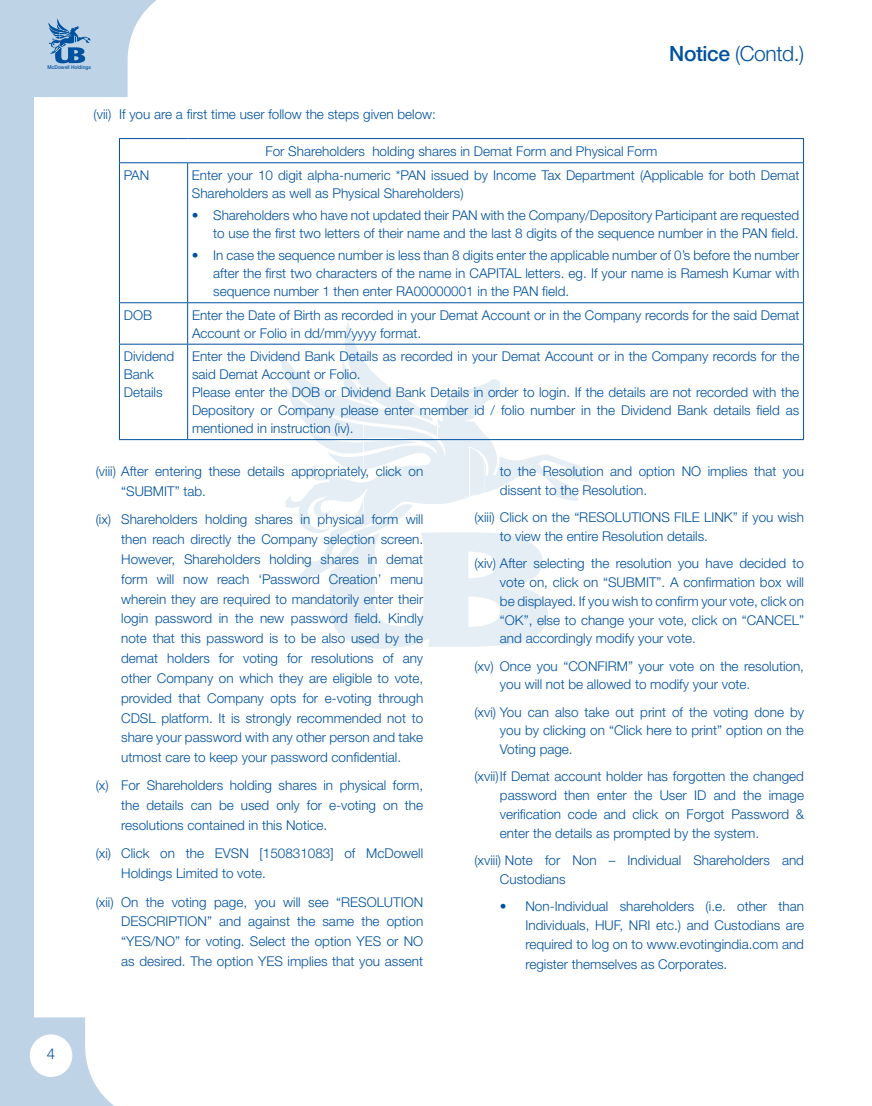
<style>
.page{position:relative;width:872px;height:1106px;background:#fff}
.page>*{position:absolute;margin:0;border:0;box-sizing:border-box;transform-origin:0 0}
.t1{font:300 21px "Helvetica Neue";letter-spacing:-.02em;color:#00519e}
.t2{font:300 15px "Helvetica Neue";color:#00519e}
.t3{font:300 13.5px/19.8px "Helvetica Neue";color:#00519e}
.t4{font:500 5.25px "Helvetica Neue";color:#00519e;scale:.92 1}
.s1{font-weight:500}
</style>
<div class="page">
<div style="left:0;top:0;width:34px;height:1106px;background:#bfd3e7"></div>
<svg style="left:29px;top:1017px;width:85px;height:89px"></svg>
<div style="left:30px;top:1034px;width:42px;height:42px;background:#fff;border-radius:50%"></div>
<svg style="left:281px;top:322px;width:308px;height:327px"></svg>
<svg style="left:34px;top:0;width:122px;height:97px"></svg>
<svg style="left:119px;top:139px;width:1px;height:23px"></svg>
<hr style="left:119px;top:138px;width:69px;height:1px;background:#00519e">
<hr style="left:188px;top:138px;width:616px;height:1px;background:#00519e">
<svg style="left:803px;top:139px;width:1px;height:23px"></svg>
<hr style="left:119px;top:163px;width:1px;height:139px;background:#00519e">
<hr style="left:119px;top:303px;width:1px;height:41px;background:#00519e">
<hr style="left:119px;top:162px;width:69px;height:1px;background:#00519e">
<hr style="left:188px;top:162px;width:616px;height:1px;background:#00519e">
<hr style="left:187px;top:163px;width:1px;height:139px;background:#00519e">
<hr style="left:803px;top:163px;width:1px;height:139px;background:#00519e">
<hr style="left:187px;top:303px;width:1px;height:41px;background:#00519e">
<hr style="left:803px;top:303px;width:1px;height:41px;background:#00519e">
<hr style="left:119px;top:302px;width:69px;height:1px;background:#00519e">
<hr style="left:188px;top:302px;width:616px;height:1px;background:#00519e">
<hr style="left:119px;top:344px;width:1px;height:95px;background:#00519e">
<hr style="left:119px;top:344px;width:69px;height:1px;background:#00519e">
<hr style="left:119px;top:439px;width:69px;height:1px;background:#00519e">
<hr style="left:187px;top:344px;width:1px;height:95px;background:#00519e">
<hr style="left:188px;top:344px;width:616px;height:1px;background:#00519e">
<hr style="left:803px;top:344px;width:1px;height:95px;background:#00519e">
<hr style="left:188px;top:439px;width:616px;height:1px;background:#00519e">
<p class="t4" style="left:48px;top:64px;width:48px">McDowell Holdings</p>
<h1 class="t1" style="left:669px;top:40px;width:136px"><span class="s1">Notice</span> (Contd.)</h1>
<p class="t2" style="left:47px;top:1044px;width:10px">4</p>
<p class="t3" style="left:94px;top:104px;width:344px">(vii) If you are a first time user follow the steps given below:</p>
<p class="t3" style="left:265px;top:141px;width:393px">For Shareholders holding shares in Demat Form and Physical Form</p>
<p class="t3" style="left:124px;top:165px;width:27px">PAN</p>
<p class="t3" style="left:192px;top:166px;width:609px;line-height:18px">Enter your 10 digit alpha-numeric *PAN issued by Income Tax Department (Applicable for both Demat<br>Shareholders as well as Physical Shareholders)</p>
<p class="t3" style="left:192px;top:206px;width:609px;line-height:18px;text-align:right">• Shareholders who have not updated their PAN with the Company/Depository Participant are requested to use the first two letters of their name and the last 8 digits of the sequence number in the PAN field.</p>
<p class="t3" style="left:213px;top:246px;width:587px;line-height:18px;text-align:justify;text-indent:-21px">• In case the sequence number is less than 8 digits enter the applicable number of 0’s before the number after the first two characters of the name in CAPITAL letters. eg. If your name is Ramesh Kumar with sequence number 1 then enter RA00000001 in the PAN field.</p>
<p class="t3" style="left:124px;top:305px;width:30px">DOB</p>
<p class="t3" style="left:192px;top:306px;width:609px;line-height:18px">Enter the Date of Birth as recorded in your Demat Account or in the Company records for the said Demat<br>Account or Folio in dd/mm/yyyy format.</p>
<p class="t3" style="left:124px;top:347px;width:52px;line-height:18px">Dividend<br>Bank<br>Details</p>
<p class="t3" style="left:192px;top:347px;width:609px;line-height:18px">Enter the Dividend Bank Details as recorded in your Demat Account or in the Company records for the said Demat Account or Folio.<br>Please enter the DOB or Dividend Bank Details in order to login. If the details are not recorded with the Depository or Company please enter member id / folio number in the Dividend Bank details field as mentioned in instruction (iv).</p>
<p class="t3" style="left:500px;top:461px;width:305px;line-height:18.8px">to the Resolution and option NO implies that you dissent to the Resolution.</p>
<p class="t3" style="left:500px;top:507px;width:306px;line-height:18.8px;text-indent:-26px">(xiii) Click on the “RESOLUTIONS FILE LINK” if you wish to view the entire Resolution details.</p>
<p class="t3" style="left:500px;top:554px;width:306px;line-height:18.8px;text-align:justify;text-indent:-26px">(xiv) After selecting the resolution you have decided to vote on, click on “SUBMIT”. A confirmation box will be displayed. If you wish to confirm your vote, click on “OK”, else to change your vote, click on “CANCEL” and accordingly modify your vote.</p>
<p class="t3" style="left:500px;top:656px;width:305px;line-height:18.8px;text-indent:-26px">(xv) Once you “CONFIRM” your vote on the resolution, you will not be allowed to modify your vote.</p>
<p class="t3" style="left:500px;top:702px;width:306px;line-height:18.8px;text-align:justify;text-indent:-26px">(xvi) You can also take out print of the voting done by you by clicking on “Click here to print” option on the Voting page.</p>
<p class="t3" style="left:500px;top:767px;width:306px;line-height:18.8px;text-align:justify;text-indent:-26px">(xvii)If Demat account holder has forgotten the changed password then enter the User ID and the image verification code and click on Forgot Password &amp; enter the details as prompted by the system.</p>
<p class="t3" style="left:500px;top:850px;width:306px;line-height:18.8px;text-indent:-26px">(xviii) Note for Non – Individual Shareholders and<br>Custodians</p>
<p class="t3" style="left:525px;top:896px;width:280px;line-height:19.2px;text-align:justify;text-indent:-26px">• Non-Individual shareholders (i.e. other than Individuals, HUF, NRI etc.) and Custodians are required to log on to www.evotingindia.com and register themselves as Corporates.</p>
<p class="t3" style="left:121px;top:461px;width:303px;text-indent:-26px">(viii) After entering these details appropriately, click on “SUBMIT” tab.</p>
<p class="t3" style="left:121px;top:509px;width:303px;text-align:justify;text-indent:-26px">(ix) Shareholders holding shares in physical form will then reach directly the Company selection screen.<br>However, Shareholders holding shares in demat form will now reach ‘Password Creation’ menu wherein they are required to mandatorily enter their login password in the new password field. Kindly note that this password is to be also used by the demat holders for voting for resolutions of any other Company on which they are eligible to vote, provided that Company opts for e-voting through CDSL platform. It is strongly recommended not to share your password with any other person and take utmost care to keep your password confidential.</p>
<p class="t3" style="left:121px;top:775px;width:303px;text-align:justify;text-indent:-26px">(x) For Shareholders holding shares in physical form, the details can be used only for e-voting on the resolutions contained in this Notice.</p>
<p class="t3" style="left:121px;top:843px;width:303px;text-indent:-26px">(xi) Click on the EVSN [150831083] of McDowell<br>Holdings Limited to vote.</p>
<p class="t3" style="left:121px;top:891px;width:303px;text-align:justify;text-indent:-26px">(xii) On the voting page, you will see “RESOLUTION DESCRIPTION” and against the same the option “YES/NO” for voting. Select the option YES or NO as desired. The option YES implies that you assent</p>
</div>
